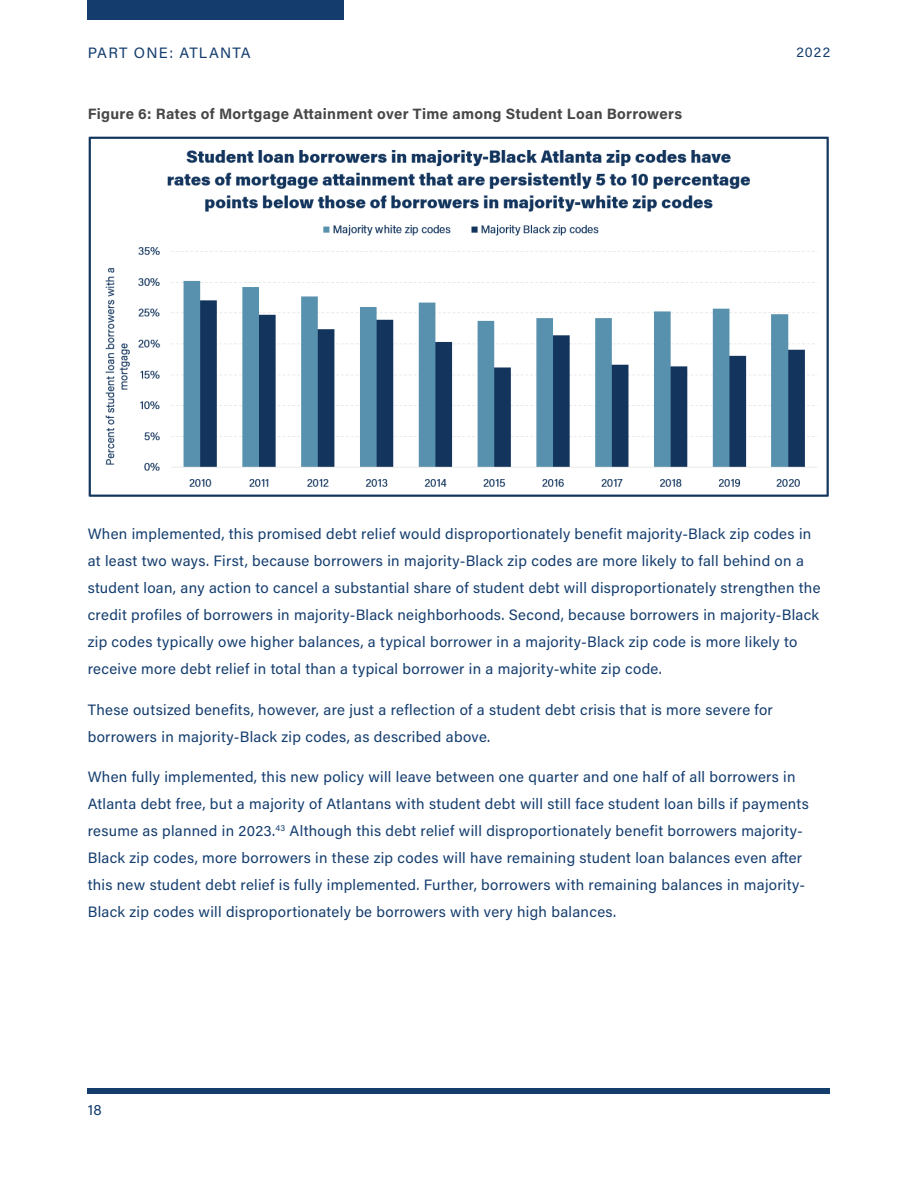
<style>
.page{position:relative;width:918px;height:1188px;background:#fff}
.page>*{position:absolute;margin:0;border:0;box-sizing:border-box;transform-origin:0 0}
.t1{font:15px/27px "Acumin Pro";letter-spacing:.02em;color:#143d6e}
.t2{font:700 15px "Acumin Pro";letter-spacing:.02em;color:#474747}
.t3{font:15px "Acumin Pro";letter-spacing:.08em;color:#143d6e}
.t4{font:13.5px "Acumin Pro";color:#143d6e}
</style>
<div class="page">
<div style="left:88px;top:0;width:256px;height:20px;background:#143d6e"></div>
<div style="left:88px;top:1089px;width:742px;height:5px;background:#143d6e"></div>
<img style="left:88px;top:136px;width:741px;height:361px">
<p class="t3" style="left:88px;top:43px;width:165px">PART ONE: ATLANTA</p>
<p class="t4" style="left:796px;top:43px;width:35px">2022</p>
<p class="t2" style="left:88px;top:103px;width:596px">Figure 6: Rates of Mortgage Attainment over Time among Student Loan Borrowers</p>
<p class="t1" style="left:88px;top:520px;width:734px">When implemented, this promised debt relief would disproportionately benefit majority-Black zip codes in at least two ways. First, because borrowers in majority-Black zip codes are more likely to fall behind on a student loan, any action to cancel a substantial share of student debt will disproportionately strengthen the credit profiles of borrowers in majority-Black neighborhoods. Second, because borrowers in majority-Black zip codes typically owe higher balances, a typical borrower in a majority-Black zip code is more likely to receive more debt relief in total than a typical borrower in a majority-white zip code.</p>
<p class="t1" style="left:88px;top:695px;width:687px">These outsized benefits, however, are just a reflection of a student debt crisis that is more severe for borrowers in majority-Black zip codes, as described above.</p>
<p class="t1" style="left:88px;top:763px;width:723px">When fully implemented, this new policy will leave between one quarter and one half of all borrowers in Atlanta debt free, but a majority of Atlantans with student debt will still face student loan bills if payments resume as planned in 2023.<sup>43</sup> Although this debt relief will disproportionately benefit borrowers majority-Black zip codes, more borrowers in these zip codes will have remaining student loan balances even after this new student debt relief is fully implemented. Further, borrowers with remaining balances in majority-Black zip codes will disproportionately be borrowers with very high balances.</p>
<p class="t1" style="left:88px;top:1096px;width:16px">18</p>
</div>
